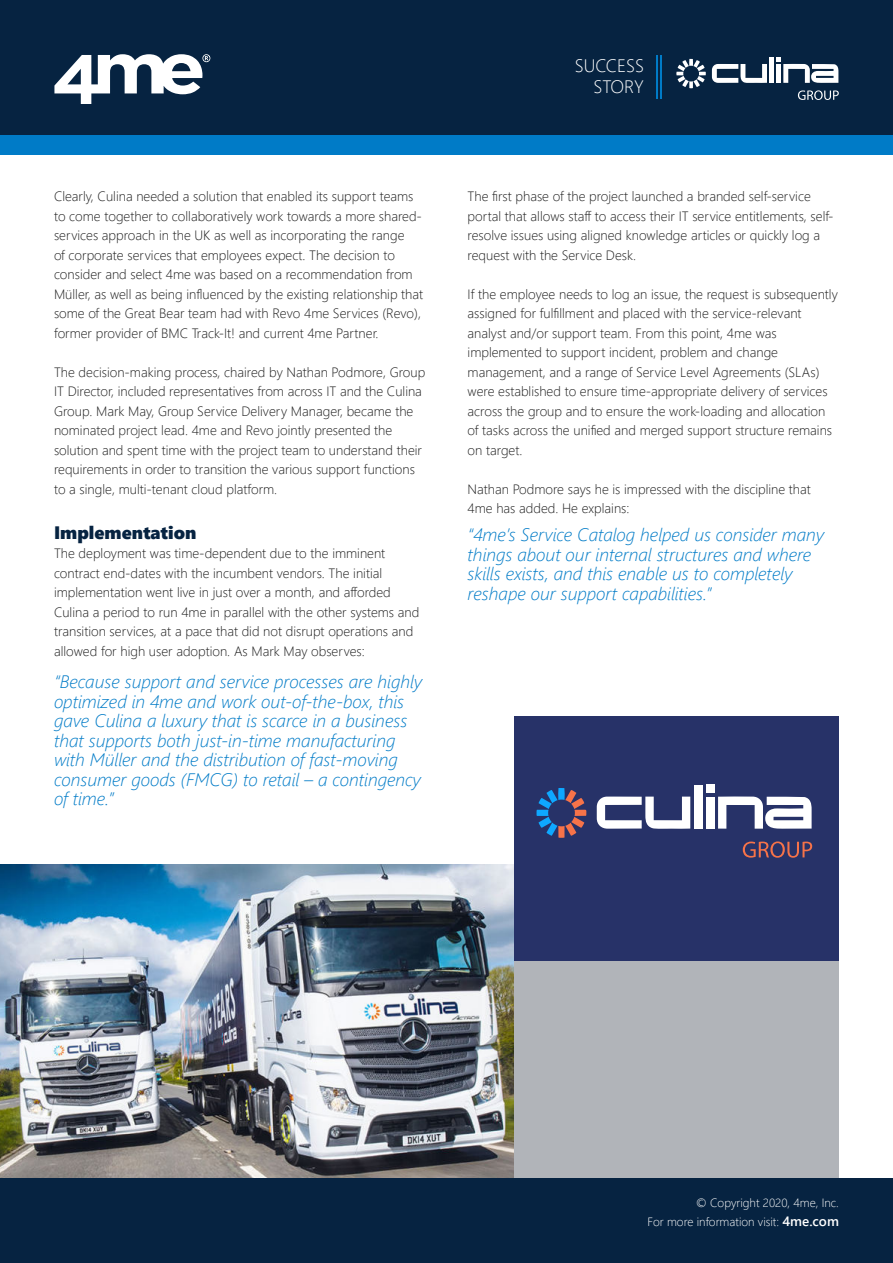
<style>
.page{position:relative;width:893px;height:1263px;background:#fff}
.page>*{position:absolute;margin:0;border:0;box-sizing:border-box;transform-origin:0 0}
.t1{font:italic 300 18px/19.5px "Segoe UI";color:#007bc7}
.t2{font:18px "Segoe UI Black";color:#062341}
.t3{font:300 18px/21.6px "Segoe UI";color:#fff;text-align:right}
.t4{font:300 13.5px/19.5px "Segoe UI";color:#1b1b1b}
.t5{font:300 12px/19.5px "Segoe UI";color:#fff;text-align:right}
.s1{font-weight:600;font-size:13.5px}
</style>
<div class="page">
<img style="left:0;top:864px;width:515px;height:314px">
<div style="left:515px;top:716px;width:324px;height:245px;background:#273268"></div>
<div style="left:515px;top:961px;width:324px;height:248px;background:#b1b4b9"></div>
<svg style="left:597px;top:796px;width:93px;height:33px"></svg>
<svg style="left:718px;top:796px;width:94px;height:33px"></svg>
<svg style="left:536px;top:788px;width:51px;height:50px"></svg>
<div style="left:694px;top:785px;width:8px;height:43px;background:#fff"></div>
<div style="left:706px;top:796px;width:8px;height:32px;background:#fff"></div>
<div style="left:706px;top:785px;width:8px;height:8px;background:#fff"></div>
<svg style="left:743px;top:841px;width:69px;height:17px"></svg>
<div style="left:0;top:0;width:893px;height:135px;background:#062341"></div>
<div style="left:0;top:135px;width:893px;height:19px;background:#007bc7"></div>
<svg style="left:54px;top:54px;width:156px;height:50px"></svg>
<hr style="left:656px;top:55px;width:2px;height:44px;background:#007bc7">
<hr style="left:660px;top:55px;width:2px;height:44px;background:#007bc7">
<div style="left:0;top:1178px;width:893px;height:85px;background:#062341"></div>
<svg style="left:712px;top:64px;width:55px;height:19px"></svg>
<svg style="left:676px;top:59px;width:30px;height:29px"></svg>
<div style="left:769px;top:57px;width:5px;height:26px;background:#fff"></div>
<svg style="left:776px;top:57px;width:62px;height:26px"></svg>
<svg style="left:798px;top:90px;width:41px;height:10px"></svg>
<p class="t4" style="left:54px;top:188px;width:371px">Clearly, Culina needed a solution that enabled its support teams to come together to collaboratively work towards a more shared&shy;services approach in the UK as well as incorporating the range<br>of corporate services that employees expect. The decision to consider and select 4me was based on a recommendation from Müller, as well as being influenced by the existing relationship that some of the Great Bear team had with Revo 4me Services (Revo), former provider of BMC Track-It! and current 4me Partner.</p>
<p class="t4" style="left:54px;top:364px;width:373px">The decision-making process, chaired by Nathan Podmore, Group IT Director, included representatives from across IT and the Culina Group. Mark May, Group Service Delivery Manager, became the nominated project lead. 4me and Revo jointly presented the solution and spent time with the project team to understand their requirements in order to transition the various support functions to a single, multi-tenant cloud platform.</p>
<h1 class="t2" style="left:54px;top:525px;width:144px">Implementation</h1>
<p class="t4" style="left:54px;top:545px;width:367px">The deployment was time-dependent due to the imminent contract end-dates with the incumbent vendors. The initial implementation went live in just over a month, and afforded Culina a period to run 4me in parallel with the other systems and transition services, at a pace that did not disrupt operations and allowed for high user adoption. As Mark May observes:</p>
<p class="t1" style="left:54px;top:674px;width:369px">“Because support and service processes are highly optimized in 4me and work out-of-the-box, this gave Culina a luxury that is scarce in a business that supports both just-in-time manufacturing with Müller and the distribution of fast-moving consumer goods (FMCG) to retail – a contingency of time.”</p>
<h1 class="t3" style="left:575px;top:56px;width:71px">SUCCESS<br>STORY</h1>
<p class="t4" style="left:468px;top:185px;width:367px">The first phase of the project launched a branded self-service portal that allows staff to access their IT service entitlements, self&shy;resolve issues using aligned knowledge articles or quickly log a request with the Service Desk.</p>
<p class="t4" style="left:468px;top:286px;width:372px">If the employee needs to log an issue, the request is subsequently assigned for fulfillment and placed with the service-relevant analyst and/or support team. From this point, 4me was implemented to support incident, problem and change management, and a range of Service Level Agreements (SLAs) were established to ensure time-appropriate delivery of services across the group and to ensure the work-loading and allocation of tasks across the unified and merged support structure remains on target.</p>
<p class="t4" style="left:468px;top:481px;width:345px">Nathan Podmore says he is impressed with the discipline that<br>4me has added. He explains:</p>
<h1 class="t1" style="left:468px;top:527px;width:358px">“4me’s Service Catalog helped us consider many things about our internal structures and where skills exists, and this enable us to completely reshape our support capabilities.”</h1>
<p class="t5" style="left:648px;top:1194px;width:193px">© Copyright 2020, 4me, Inc.<br>For more information visit: <span class="s1">4me.com</span></p>
</div>
